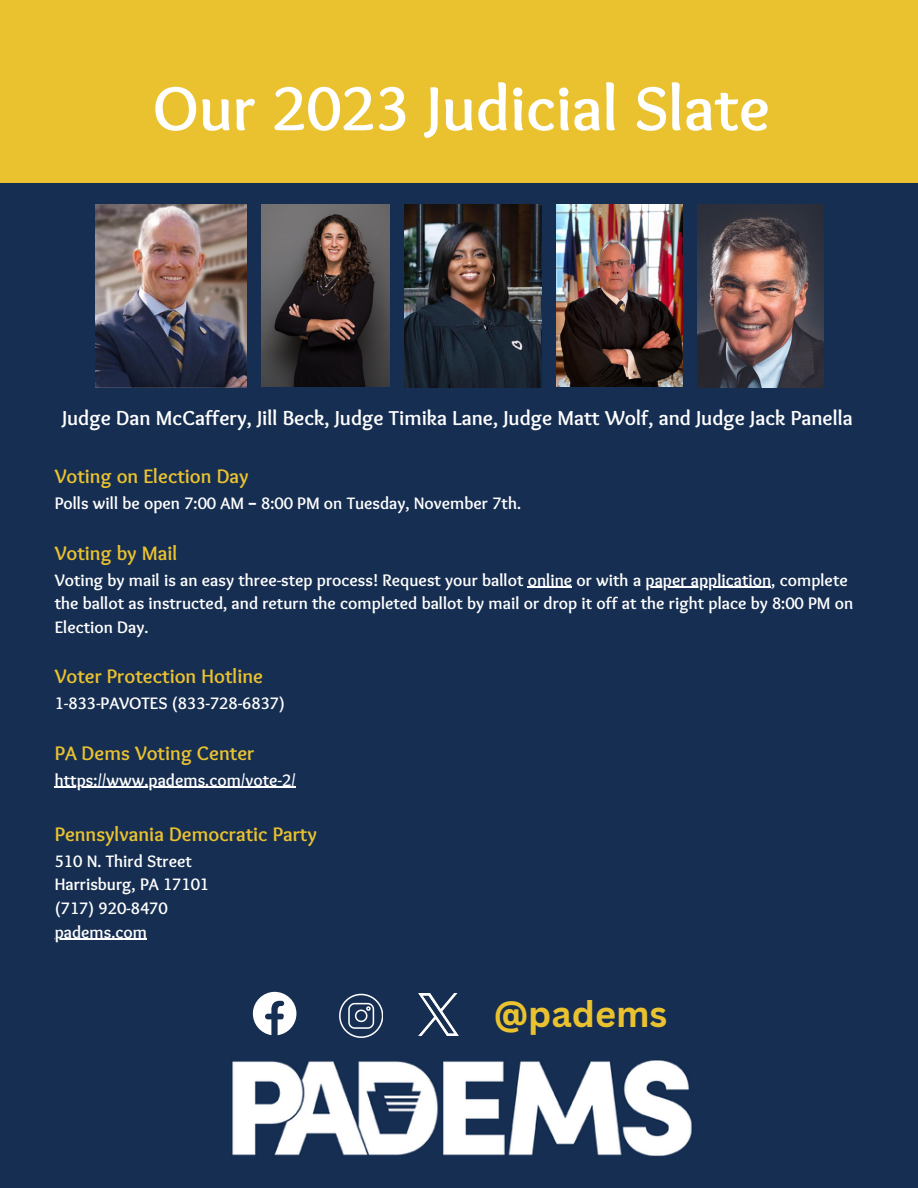
<style>
.page{position:relative;width:918px;height:1188px;background:#fff}
.page>*{position:absolute;margin:0;border:0;box-sizing:border-box;transform-origin:0 0}
.t1{font:700 64.5px "Sukar";color:#fff}
.t2{font:700 36px "Canva Sans";color:#eac230}
.t3{font:700 21px "Sukar";color:#fff}
.t4{font:700 20.25px "Sukar";color:#eac230}
.t5{font:700 17.25px/23.7px "Sukar";color:#fff}
.s1{font-family:"Noto Sans Gurmukhi"}
</style>
<div class="page">
<div style="left:0;top:59px;width:918px;height:1129px;background:#162e51"></div>
<div style="left:0;top:0;width:918px;height:183px;background:#eac230"></div>
<img style="left:232px;top:1060px;width:460px;height:96px">
<img style="left:404px;top:205px;width:137px;height:182px">
<img style="left:261px;top:204px;width:129px;height:183px">
<img style="left:96px;top:205px;width:150px;height:182px">
<img style="left:557px;top:204px;width:126px;height:183px">
<svg style="left:252px;top:991px;width:44px;height:44px"></svg>
<svg style="left:339px;top:994px;width:44px;height:44px"></svg>
<img style="left:419px;top:994px;width:39px;height:41px">
<hr style="left:528px;top:587px;width:44px;height:1px;background:#fff">
<hr style="left:646px;top:587px;width:125px;height:1px;background:#fff">
<hr style="left:55px;top:787px;width:241px;height:1px;background:#fff">
<hr style="left:55px;top:939px;width:92px;height:1px;background:#fff">
<img style="left:697px;top:205px;width:126px;height:182px">
<p class="t1" style="left:153px;top:72px;width:619px">Our 2023 Judicial Slate</p>
<p class="t3" style="left:62px;top:406px;width:792px">Judge Dan McCaffery, Jill Beck, Judge Timika Lane, Judge Matt Wolf, and Judge Jack Panella</p>
<p class="t4" style="left:55px;top:465px;width:195px">Voting on Election Day</p>
<p class="t5" style="left:55px;top:493px;width:468px">Polls will be open 7:00 AM <span class="s1">–</span> 8:00 PM on Tuesday, November 7th.</p>
<p class="t4" style="left:55px;top:541px;width:124px">Voting by Mail</p>
<p class="t5" style="left:55px;top:570px;width:800px">Voting by mail is an easy three-step process! Request your ballot online or with a paper application, complete the ballot as instructed, and return the completed ballot by mail or drop it off at the right place by 8:00 PM on<br>Election Day.</p>
<p class="t4" style="left:55px;top:665px;width:210px">Voter Protection Hotline</p>
<p class="t5" style="left:55px;top:693px;width:232px">1-833-PAVOTES (833-728-6837)</p>
<p class="t4" style="left:55px;top:742px;width:201px">PA Dems Voting Center</p>
<p class="t5" style="left:55px;top:770px;width:243px">https://www.padems.com/vote-2/</p>
<p class="t4" style="left:55px;top:823px;width:264px">Pennsylvania Democratic Party</p>
<p class="t5" style="left:55px;top:851px;width:139px">510 N. Third Street</p>
<p class="t5" style="left:55px;top:874px;width:156px">Harrisburg, PA 17101</p>
<p class="t5" style="left:55px;top:898px;width:114px">(717) 920-8470</p>
<p class="t5" style="left:55px;top:922px;width:94px">padems.com</p>
<p class="t2" style="left:494px;top:989px;width:175px">@padems</p>
</div>
